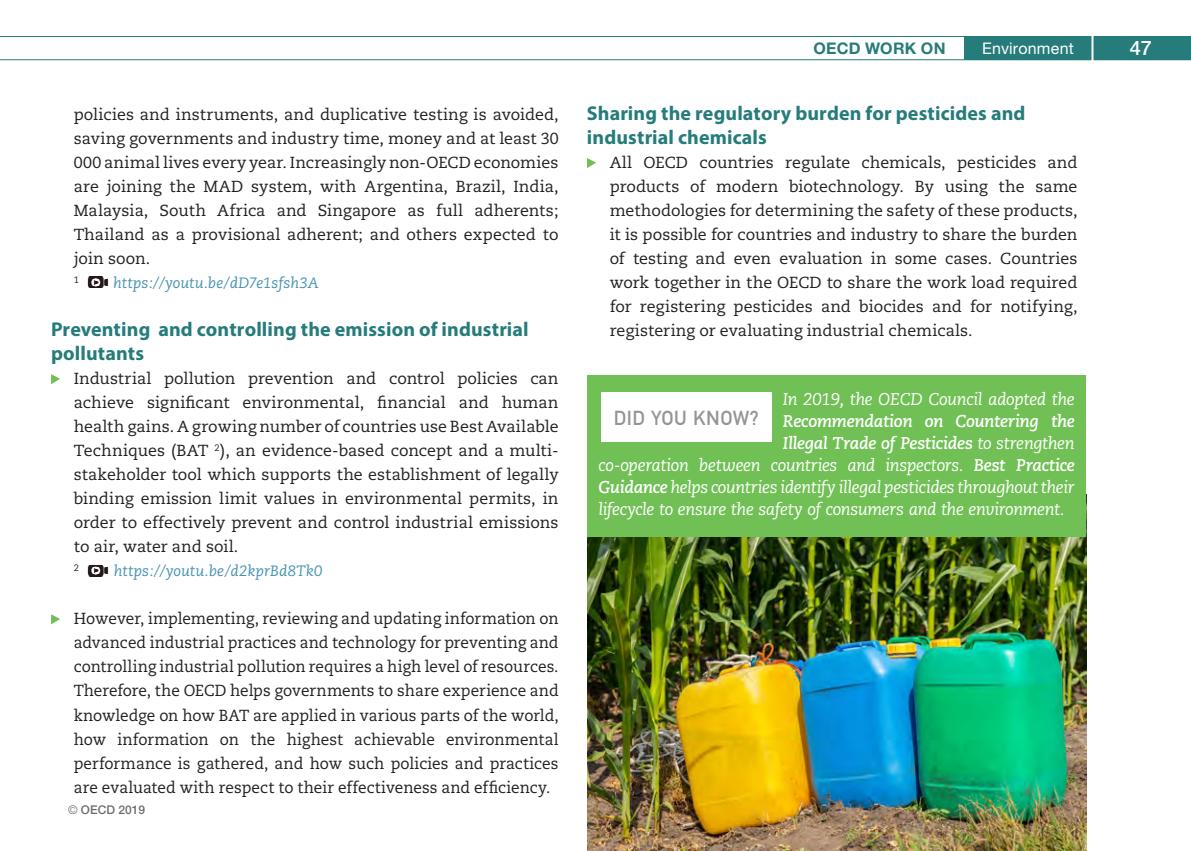
<style>
.page{position:relative;width:1191px;height:851px;background:#fff}
.page>*{position:absolute;margin:0;border:0;box-sizing:border-box;transform-origin:0 0}
.Inter_bleu{font:700 20px/24px "Myriad Pro";letter-spacing:.005em;color:#257c7b}
.t1{font:20px "DIN Mittelschrift Std";letter-spacing:.025em;color:#939598}
.t2{font:500 20px "Helvetica Neue";color:#fff}
.DID_Texte{font:italic 17px "Caecilia";letter-spacing:-.02em;color:#fff}
.DID_Texte-2{font:italic 700 17px "Caecilia";letter-spacing:-.02em;color:#fff}
.Texte_Bullet{font:16px/24px "Caecilia";letter-spacing:.005em;color:#231f20;text-align:justify}
.t3{font:16px "Helvetica Neue";letter-spacing:.01em;color:#fff}
.t4{font:700 16px "Helvetica Neue";letter-spacing:.02em;color:#257c7b}
.Texte_Bullet-2{font:italic 15px "Caecilia";color:#4893b4}
.t5{font:500 12px "Helvetica Neue";color:#6c6d70}
.Texte_Bullet-3{font:9.4px "Caecilia";color:#231f20}
.s1{font-weight:300}
.s2{font-weight:400}
.s3{font-weight:700}
</style>
<div class="page">
<hr style="left:0;top:36px;width:1191px;height:1px;background:#257c7b">
<hr style="left:0;top:59px;width:1191px;height:1px;background:#257c7b">
<svg style="left:587px;top:158px;width:9px;height:10px"></svg>
<svg style="left:51px;top:374px;width:9px;height:10px"></svg>
<svg style="left:51px;top:614px;width:9px;height:10px"></svg>
<img style="left:587px;top:536px;width:499px;height:314px">
<div style="left:964px;top:36px;width:227px;height:24px;background:#257c7b"></div>
<hr style="left:1091px;top:32px;width:2px;height:31px;background:#fff">
<div style="left:587px;top:375px;width:499px;height:161px;background:#71c055"></div>
<div style="left:601px;top:392px;width:170px;height:50px;background:#fff"></div>
<img style="left:87px;top:276px;width:22px;height:12px">
<img style="left:87px;top:565px;width:22px;height:12px">
<p class="Texte_Bullet" style="left:74px;top:103px;width:486px">policies and instruments, and duplicative testing is avoided, saving governments and industry time, money and at least 30<br>000 animal lives every year. Increasingly non-OECD economies are joining the MAD system, with Argentina, Brazil, India, Malaysia, South Africa and Singapore as full adherents; Thailand as a provisional adherent; and others expected to join soon.</p>
<p class="Texte_Bullet-3" style="left:74px;top:274px;width:7px">1</p>
<p class="Texte_Bullet-2" style="left:113px;top:274px;width:207px">https://youtu.be/dD7e1sfsh3A</p>
<p class="Inter_bleu" style="left:51px;top:317px;width:479px">Preventing and controlling the emission of industrial pollutants</p>
<p class="Texte_Bullet" style="left:74px;top:367px;width:486px">Industrial pollution prevention and control policies can achieve significant environmental, financial and human health gains. A growing number of countries use Best Available Techniques (BAT <sup>2</sup>), an evidence-based concept and a multi&shy;stakeholder tool which supports the establishment of legally binding emission limit values in environmental permits, in order to effectively prevent and control industrial emissions to air, water and soil.</p>
<p class="Texte_Bullet-3" style="left:74px;top:562px;width:7px">2</p>
<p class="Texte_Bullet-2" style="left:114px;top:562px;width:210px">https://youtu.be/d2kprBd8Tk0</p>
<p class="Texte_Bullet" style="left:74px;top:607px;width:486px">However, implementing, reviewing and updating information on advanced industrial practices and technology for preventing and controlling industrial pollution requires a high level of resources.<br>Therefore, the OECD helps governments to share experience and knowledge on how BAT are applied in various parts of the world, how information on the highest achievable environmental performance is gathered, and how such policies and practices are evaluated with respect to their effectiveness and efficiency.</p>
<p class="t5" style="left:68px;top:802px;width:78px"><span class="s1">©</span> OECD 2019</p>
<p class="t4" style="left:813px;top:38px;width:134px">OECD WORK ON</p>
<p class="t3" style="left:982px;top:38px;width:93px">Environment</p>
<p class="t2" style="left:1129px;top:36px;width:24px">47</p>
<p class="Inter_bleu" style="left:587px;top:101px;width:440px">Sharing the regulatory burden for pesticides and industrial chemicals</p>
<p class="Texte_Bullet" style="left:609px;top:151px;width:469px">All OECD countries regulate chemicals, pesticides and products of modern biotechnology. By using the same methodologies for determining the safety of these products, it is possible for countries and industry to share the burden of testing and even evaluation in some cases. Countries work together in the OECD to share the work load required for registering pesticides and biocides and for notifying, registering or evaluating industrial chemicals.</p>
<p class="DID_Texte" style="left:783px;top:389px;width:293px">In 2019, the OECD Council adopted the</p>
<p class="DID_Texte-2" style="left:783px;top:411px;width:293px">Recommendation on Countering the</p>
<p class="DID_Texte-2" style="left:783px;top:433px;width:293px">Illegal Trade of Pesticides <span class="s2">to strengthen</span></p>
<p class="DID_Texte" style="left:598px;top:455px;width:477px">co-operation between countries and inspectors. <span class="s3">Best Practice</span></p>
<p class="DID_Texte" style="left:598px;top:477px;width:477px"><span class="s3">Guidance</span> helps countries identify illegal pesticides throughout their</p>
<p class="DID_Texte" style="left:598px;top:499px;width:467px">lifecycle to ensure the safety of consumers and the environment.</p>
<p class="t1" style="left:614px;top:406px;width:147px">DID YOU KNOW?</p>
</div>
